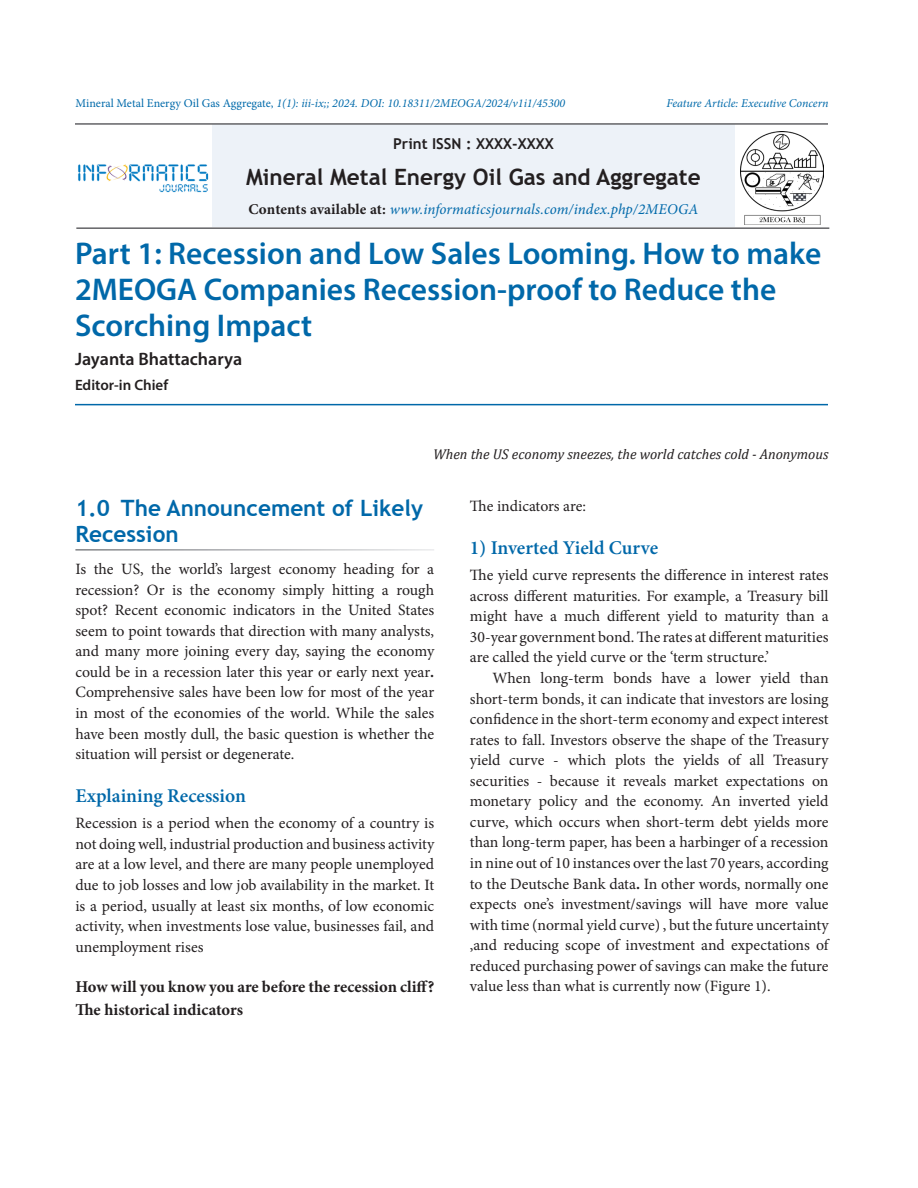
<style>
.page{position:relative;width:918px;height:1188px;background:#fff}
.page>*{position:absolute;margin:0;border:0;box-sizing:border-box;transform-origin:0 0}
.AT{font:600 31.5px/36px "Myriad Pro";color:#0068a9}
.Abs_Text1{font:700 22.5px "Trebuchet MS";color:#231f20}
.t1{font:700 22.5px/25.5px "Trebuchet MS";color:#0068a9}
.t2{font:600 19.5px "Minion Pro";color:#0068a9}
.Author{font:600 18px "Myriad Pro";color:#231f20}
.rrrr{font:700 16.5px/22.5px "Minion Pro";color:#231f20}
.Text{font:15.75px/20.5px "Minion Pro";color:#231f20;text-align:justify}
.Text_Ind{font:15.75px/20.5px "Minion Pro";color:#231f20;text-align:justify}
.Abs_Text1-2{font:italic 15px "Minion Pro";letter-spacing:.005em;color:#0069aa}
.Abs_Text1-3{font:700 15px "Trebuchet MS";color:#231f20}
.Affiliation{font:600 15px "Myriad Pro";color:#231f20}
.Keyword{font:italic 14.25px "Cambria";color:#231f20}
.t3{font:italic 12px "Minion Pro";color:#006aaa}
.s1{font-style:normal}
.s2{font-weight:700;font-style:normal;color:#231f20}
.s3{font-weight:700}
</style>
<div class="page">
<hr style="left:75px;top:404px;width:753px;height:1px;background:#0068a9">
<div style="left:212px;top:124px;width:523px;height:103px;background:#edf2f8"></div>
<img style="left:78px;top:164px;width:131px;height:29px">
<hr style="left:75px;top:123px;width:753px;height:2px;background:#636366">
<hr style="left:76px;top:227px;width:753px;height:2px;background:#636366">
<img style="left:740px;top:132px;width:84px;height:93px">
<p class="t3" style="left:76px;top:95px;width:491px"><span class="s1">Mineral Metal Energy Oil Gas Aggregate,</span> 1(1): iii-ix;; 2024. DOI: 10.18311/2MEOGA/2024/v1i1/45300</p>
<p class="t3" style="left:667px;top:95px;width:163px">Feature Article: Executive Concern</p>
<p class="Abs_Text1-3" style="left:393px;top:134px;width:162px">Print ISSN : XXXX-XXXX</p>
<p class="Abs_Text1" style="left:246px;top:163px;width:456px">Mineral Metal Energy Oil Gas and Aggregate</p>
<p class="Abs_Text1-2" style="left:248px;top:199px;width:452px"><span class="s2">Contents available at:</span> www.informaticsjournals.com/index.php/2MEOGA</p>
<p class="AT" style="left:75px;top:235px;width:748px">Part 1: Recession and Low Sales Looming. How to make<br>2MEOGA Companies Recession-proof to Reduce the<br>Scorching Impact</p>
<p class="Author" style="left:75px;top:347px;width:169px">Jayanta Bhattacharya</p>
<p class="Affiliation" style="left:75px;top:376px;width:95px">Editor-in Chief</p>
<p class="Keyword" style="left:433px;top:444px;width:397px">When the US economy sneezes, the world catches cold - Anonymous</p>
<h1 class="t1" style="left:75px;top:495px;width:349px">1.0 The Announcement of Likely<br>Recession</h1>
<p class="Text" style="left:75px;top:559px;width:360px">Is the US, the world’s largest economy heading for a recession? Or is the economy simply hitting a rough spot? Recent economic indicators in the United States seem to point towards that direction with many analysts, and many more joining every day, saying the economy could be in a recession later this year or early next year<span class="s3">.<br></span>Comprehensive sales have been low for most of the year in most of the economies of the world. While the sales have been mostly dull, the basic question is whether the situation will persist or degenerate.</p>
<h2 class="t2" style="left:75px;top:782px;width:172px">Explaining Recession</h2>
<p class="Text" style="left:75px;top:813px;width:360px">Recession is a period when the economy of a country is not doing well, industrial production and business activity are at a low level, and there are many people unemployed due to job losses and low job availability in the market. It is a period, usually at least six months, of low economic activity, when investments lose value, businesses fail, and unemployment rises</p>
<p class="rrrr" style="left:75px;top:975px;width:360px">How will you know you are before the recession cliff?<br>The historical indicators</p>
<p class="Text" style="left:470px;top:496px;width:118px">The indicators are:</p>
<h2 class="t2" style="left:470px;top:534px;width:190px">1) Inverted Yield Curve</h2>
<p class="Text" style="left:470px;top:565px;width:360px">The yield curve represents the difference in interest rates across different maturities. For example, a Treasury bill might have a much different yield to maturity than a 30-year government bond. The rates at different maturities are called the yield curve or the ‘term structure.’</p>
<p class="Text_Ind" style="left:470px;top:668px;width:360px;text-indent:22px">When long-term bonds have a lower yield than short-term bonds, it can indicate that investors are losing confidence in the short-term economy and expect interest rates to fall. Investors observe the shape of the Treasury yield curve - which plots the yields of all Treasury securities - because it reveals market expectations on monetary policy and the economy. An inverted yield curve, which occurs when short-term debt yields more than long-term paper, has been a harbinger of a recession in nine out of 10 instances over the last 70 years, according to the Deutsche Bank data<span class="s3">.</span> In other words, normally one expects one’s investment/savings will have more value with time (normal yield curve) , but the future uncertainty ,and reducing scope of investment and expectations of reduced purchasing power of savings can make the future value less than what is currently now (Figure 1).</p>
</div>
